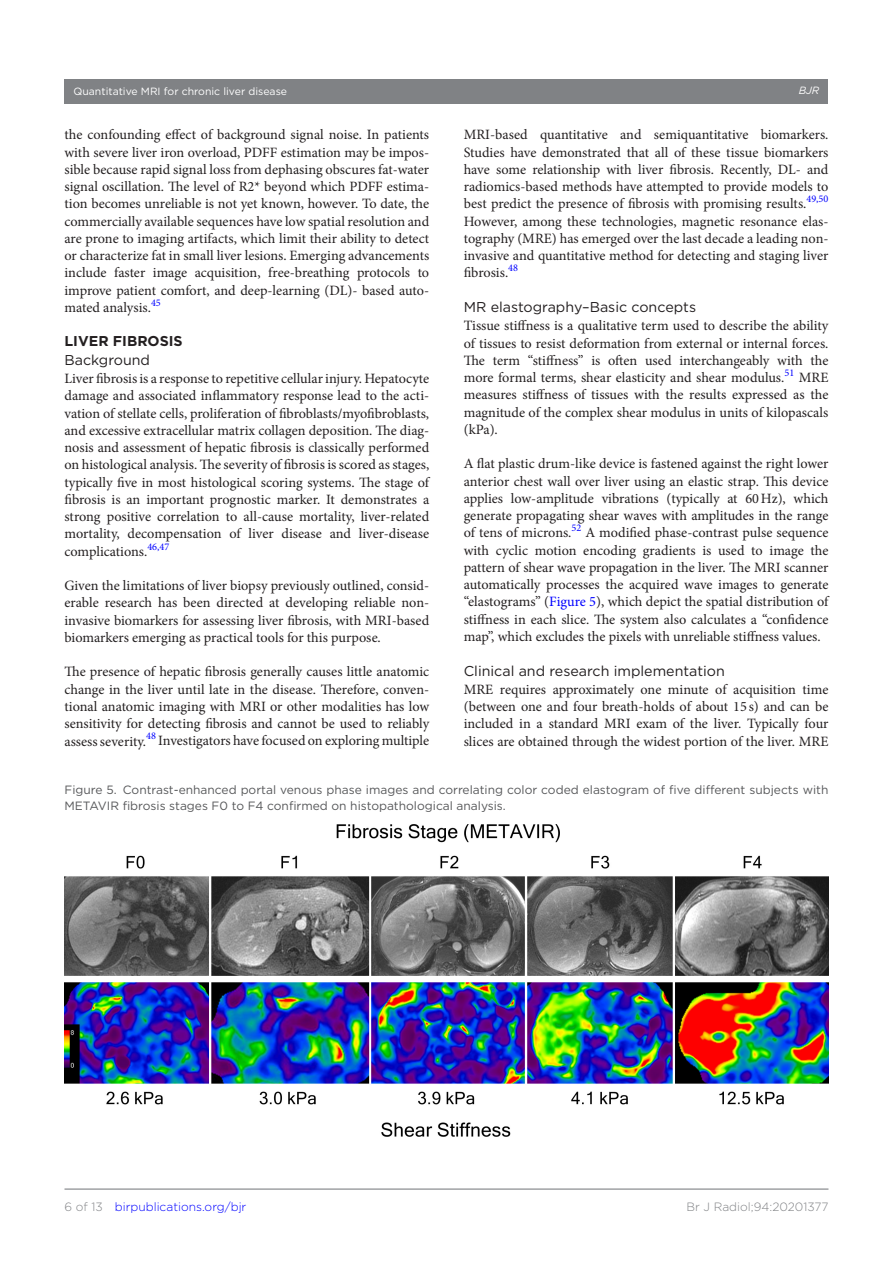
<style>
.page{position:relative;width:893px;height:1263px;background:#fff}
.page>*{position:absolute;margin:0;border:0;box-sizing:border-box;transform-origin:0 0}
.t1{font:14.25px/17.2px "Minion Pro";color:#231f20;text-align:justify}
.t2{font:14.25px "Gotham";color:#231f20}
.t3{font:700 14.25px "Gotham";color:#231f20}
.t4{font:12px/16.5px "Gotham";color:#57585a}
.t5{font:300 12px "Gotham";color:#00f}
.t6{font:300 12px "Gotham";color:#808285}
.t7{font:10.5px "Gotham";color:#fff}
.t8{font:italic 10.5px "Gotham";color:#fff}
.s1{color:#00f}
.s2{color:#808285}
</style>
<div class="page">
<div style="left:64px;top:79px;width:764px;height:24px;background:#808285"></div>
<hr style="left:64px;top:1188px;width:764px;height:2px;background:#808285">
<img style="left:64px;top:824px;width:764px;height:312px">
<p class="t7" style="left:74px;top:85px;width:215px">Quantitative MRI for chronic liver disease</p>
<p class="t8" style="left:799px;top:85px;width:22px">BJR</p>
<p class="t1" style="left:64px;top:126px;width:366px">the confounding effect of background signal noise. In patients with severe liver iron overload, PDFF estimation may be impos&shy;sible because rapid signal loss from dephasing obscures fat-water signal oscillation. The level of R2* beyond which PDFF estima&shy;tion becomes unreliable is not yet known, however. To date, the commercially available sequences have low spatial resolution and are prone to imaging artifacts, which limit their ability to detect or characterize fat in small liver lesions. Emerging advancements include faster image acquisition, free-breathing protocols to improve patient comfort, and deep-learning (DL)- based auto&shy;mated analysis.<sup>45</sup></p>
<p class="t3" style="left:64px;top:331px;width:120px">LIVER FIBROSIS</p>
<p class="t2" style="left:64px;top:351px;width:87px">Background</p>
<p class="t1" style="left:64px;top:370px;width:366px">Liver fibrosis is a response to repetitive cellular injury. Hepatocyte damage and associated inflammatory response lead to the acti&shy;vation of stellate cells, proliferation of fibroblasts/myofibroblasts, and excessive extracellular matrix collagen deposition. The diag&shy;nosis and assessment of hepatic fibrosis is classically performed on histological analysis. The severity of fibrosis is scored as stages, typically five in most histological scoring systems. The stage of fibrosis is an important prognostic marker. It demonstrates a strong positive correlation to all-cause mortality, liver-related mortality, decompensation of liver disease and liver-disease complications.<sup>46,47</sup></p>
<p class="t1" style="left:64px;top:577px;width:366px">Given the limitations of liver biopsy previously outlined, consid&shy;erable research has been directed at developing reliable non&shy;invasive biomarkers for assessing liver fibrosis, with MRI-based biomarkers emerging as practical tools for this purpose.</p>
<p class="t1" style="left:64px;top:663px;width:366px">The presence of hepatic fibrosis generally causes little anatomic change in the liver until late in the disease. Therefore, conven&shy;tional anatomic imaging with MRI or other modalities has low sensitivity for detecting fibrosis and cannot be used to reliably assess severity.<sup>48</sup> Investigators have focused on exploring multiple</p>
<p class="t1" style="left:464px;top:126px;width:366px">MRI-based quantitative and semiquantitative biomarkers.<br>Studies have demonstrated that all of these tissue biomarkers have some relationship with liver fibrosis. Recently, DL- and radiomics-based methods have attempted to provide models to best predict the presence of fibrosis with promising results.<sup>49,50<br></sup>However, among these technologies, magnetic resonance elas&shy;tography (MRE) has emerged over the last decade a leading non&shy;invasive and quantitative method for detecting and staging liver fibrosis.<sup>48</sup></p>
<p class="t2" style="left:464px;top:298px;width:234px">MR elastography–Basic concepts</p>
<p class="t1" style="left:464px;top:317px;width:366px">Tissue stiffness is a qualitative term used to describe the ability of tissues to resist deformation from external or internal forces.<br>The term “stiffness” is often used interchangeably with the more formal terms, shear elasticity and shear modulus.<sup>51</sup> MRE measures stiffness of tissues with the results expressed as the magnitude of the complex shear modulus in units of kilopascals (kPa).</p>
<p class="t1" style="left:464px;top:455px;width:366px">A flat plastic drum-like device is fastened against the right lower anterior chest wall over liver using an elastic strap. This device applies low-amplitude vibrations (typically at 60Hz), which generate propagating shear waves with amplitudes in the range of tens of microns.<sup>52</sup> A modified phase-contrast pulse sequence with cyclic motion encoding gradients is used to image the pattern of shear wave propagation in the liver. The MRI scanner automatically processes the acquired wave images to generate “elastograms” (<span class="s1">Figure 5</span>), which depict the spatial distribution of stiffness in each slice. The system also calculates a “confidence map”, which excludes the pixels with unreliable stiffness values.</p>
<p class="t2" style="left:464px;top:661px;width:263px">Clinical and research implementation</p>
<p class="t1" style="left:464px;top:681px;width:366px">MRE requires approximately one minute of acquisition time (between one and four breath-holds of about 15 s) and can be included in a standard MRI exam of the liver. Typically four slices are obtained through the widest portion of the liver. MRE</p>
<p class="t4" style="left:64px;top:781px;width:765px">Figure 5. Contrast-enhanced portal venous phase images and correlating color coded elastogram of five different subjects with<br>METAVIR fibrosis stages F0 to F4 confirmed on histopathological analysis.</p>
<p class="t5" style="left:64px;top:1199px;width:183px"><span class="s2">6 of 13</span> birpublications.org/bjr</p>
<p class="t6" style="left:686px;top:1199px;width:143px">Br J Radiol;94:20201377</p>
</div>
